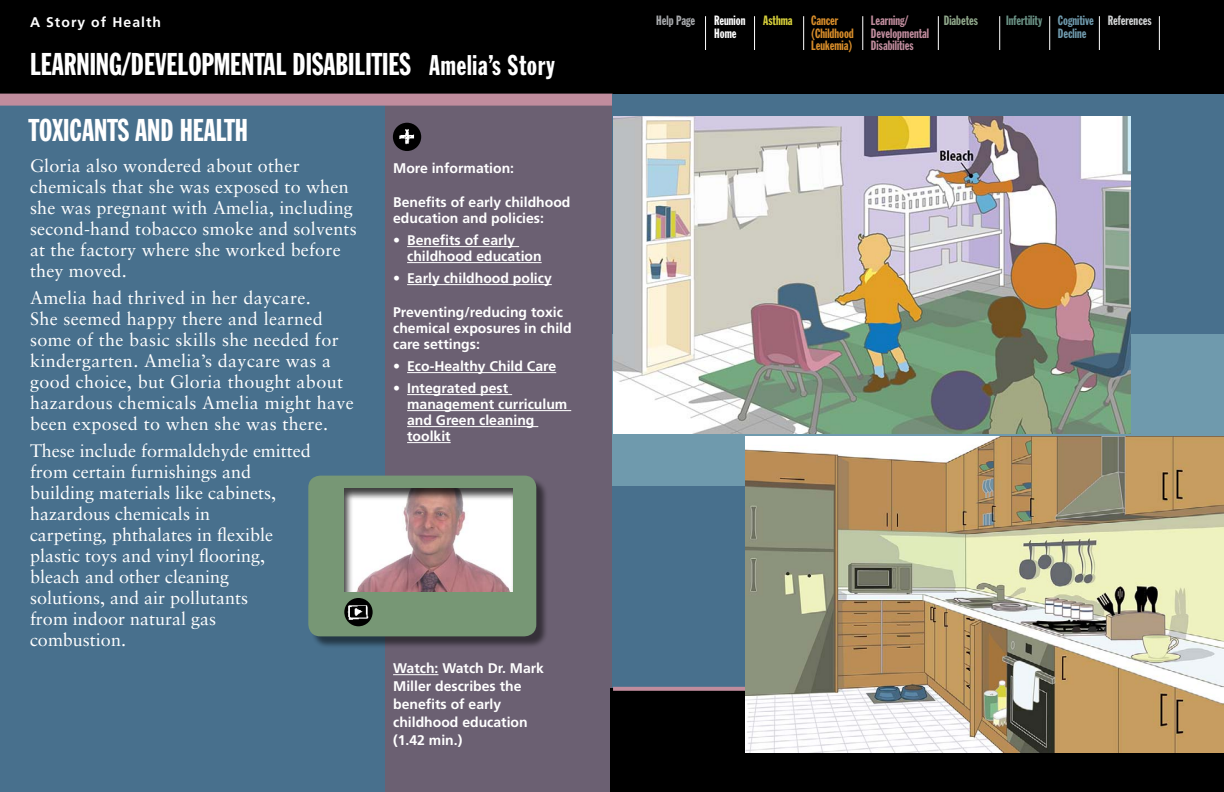
<style>
.page{position:relative;width:1224px;height:792px;background:#fff}
.page>*{position:absolute;margin:0;border:0;box-sizing:border-box;transform-origin:0 0}
.t1{font:31px "Franklin Gothic Extra Cond";color:#fff}
.t2{font:28px "Franklin Gothic Extra Cond";letter-spacing:.025em;color:#fff}
.t3{font:18px/21px "Sabon LT";letter-spacing:.01em;color:#fff}
.t4{font:700 14px/16px "Frutiger";color:#fff}
.t5{font:700 14px "Frutiger";letter-spacing:.075em;color:#fff}
.t6{font:13.3px/12.3px "Franklin Gothic Extra Cond";color:#c08c9d}
.t7{font:13.3px/12.3px "Franklin Gothic Extra Cond";color:#d88d2a}
.t8{font:13.3px/12.3px "Franklin Gothic Extra Cond";color:#6f9aad}
.t9{font:13.3px "Franklin Gothic Extra Cond";color:#fff}
.t10{font:13.3px "Franklin Gothic Extra Cond";color:#6b9386}
.t11{font:13.3px "Franklin Gothic Extra Cond";color:#d1d3d4}
.t12{font:13.3px "Franklin Gothic Extra Cond";color:#a7a9ac}
.t13{font:13.3px "Franklin Gothic Extra Cond";color:#8fa78a}
.t14{font:13.3px "Franklin Gothic Extra Cond";color:#d8d13b}
.s1{font-size:31px}
</style>
<div class="page">
<div style="left:612px;top:0;width:612px;height:100px;background:#000"></div>
<hr style="left:863px;top:16px;width:1px;height:34px;background:#fff">
<hr style="left:938px;top:16px;width:1px;height:34px;background:#fff">
<hr style="left:999px;top:16px;width:1px;height:34px;background:#fff">
<hr style="left:1049px;top:16px;width:1px;height:34px;background:#fff">
<hr style="left:1099px;top:16px;width:1px;height:34px;background:#fff">
<hr style="left:1159px;top:16px;width:1px;height:34px;background:#fff">
<hr style="left:803px;top:16px;width:1px;height:34px;background:#fff">
<hr style="left:754px;top:16px;width:1px;height:34px;background:#fff">
<hr style="left:705px;top:16px;width:1px;height:34px;background:#fff">
<div style="left:384px;top:100px;width:228px;height:692px;background:#6b6072"></div>
<div style="left:0;top:100px;width:384px;height:692px;background:#48708d"></div>
<div style="left:0;top:0;width:612px;height:100px;background:#000"></div>
<div style="left:0;top:94px;width:612px;height:12px;background:#c08c9d"></div>
<hr style="left:393px;top:674px;width:45px;height:1px;background:#fff">
<div style="left:310px;top:477px;width:238px;height:172px;background:#000;opacity:.5"></div>
<div style="left:308px;top:476px;width:228px;height:160px;background:#779775;border-radius:12px"></div>
<div style="left:336px;top:487px;width:184px;height:104px;background:#000;opacity:.75"></div>
<div style="left:344px;top:598px;width:29px;height:28px;background:#000;border-radius:50%"></div>
<img style="left:348px;top:605px;width:21px;height:15px">
<div style="left:393px;top:123px;width:28px;height:28px;background:#000;border-radius:50%"></div>
<img style="left:399px;top:129px;width:16px;height:16px">
<hr style="left:407px;top:246px;width:112px;height:1px;background:#fff">
<hr style="left:407px;top:262px;width:135px;height:1px;background:#fff">
<hr style="left:407px;top:284px;width:145px;height:1px;background:#fff">
<hr style="left:407px;top:372px;width:149px;height:1px;background:#fff">
<hr style="left:407px;top:394px;width:105px;height:1px;background:#fff">
<hr style="left:407px;top:410px;width:164px;height:1px;background:#fff">
<hr style="left:407px;top:426px;width:131px;height:1px;background:#fff">
<hr style="left:407px;top:442px;width:44px;height:1px;background:#fff">
<div style="left:613px;top:94px;width:611px;height:261px;background:#48708d"></div>
<div style="left:613px;top:334px;width:611px;height:261px;background:#6f9aad"></div>
<div style="left:613px;top:486px;width:611px;height:261px;background:#48708d"></div>
<div style="left:611px;top:689px;width:613px;height:103px;background:#000"></div>
<img style="left:614px;top:117px;width:517px;height:316px">
<svg style="left:613px;top:687px;width:133px;height:4px"></svg>
<img style="left:746px;top:436px;width:478px;height:317px">
<p class="t5" style="left:30px;top:14px;width:133px">A Story of Health</p>
<h1 class="t1" style="left:30px;top:47px;width:304px">Learning/Developmental Disabili</h1>
<h2 class="t2" style="left:372px;top:50px;width:185px"><span class="s1">ties</span> Amelia’s Story</h2>
<h1 class="t1" style="left:29px;top:113px;width:221px">Toxicants and HealtH</h1>
<p class="t3" style="left:30px;top:155px;width:328px">Gloria also wondered about other chemicals that she was exposed to when she was pregnant with Amelia, including second-hand tobacco smoke and solvents at the factory where she worked before they moved.</p>
<p class="t3" style="left:30px;top:287px;width:325px">Amelia had thrived in her daycare.<br>She seemed happy there and learned some of the basic skills she needed for kindergarten. Amelia’s daycare was a good choice, but Gloria thought about hazardous chemicals Amelia might have been exposed to when she was there.</p>
<p class="t3" style="left:30px;top:440px;width:282px">These include formaldehyde emitted from certain furnishings and building materials like cabinets, hazardous chemicals in<br>carpeting, phthalates in flexible plastic toys and vinyl flooring, bleach and other cleaning<br>solutions, and air pollutants<br>from indoor natural gas combustion.</p>
<p class="t4" style="left:393px;top:160px;width:123px">More information:</p>
<p class="t4" style="left:393px;top:194px;width:179px">Benefits of early childhood education and policies:</p>
<p class="t4" style="left:407px;top:232px;width:136px;text-indent:-14px">• Benefits of early childhood education</p>
<p class="t4" style="left:393px;top:270px;width:160px">• Early childhood policy</p>
<p class="t4" style="left:393px;top:304px;width:180px">Preventing/reducing toxic chemical exposures in child care settings:</p>
<p class="t4" style="left:393px;top:358px;width:165px">• Eco-Healthy Child Care</p>
<p class="t4" style="left:407px;top:380px;width:162px;text-indent:-14px">• Integrated pest management curriculum and Green cleaning toolkit</p>
<p class="t4" style="left:393px;top:659px;width:152px;line-height:18px">Watch: Watch Dr. Mark<br>Miller describes the benefits of early childhood education (1.42 min.)</p>
<p class="t7" style="left:811px;top:15px;width:44px">Cancer (Childhood<br>Leukemia)</p>
<p class="t6" style="left:871px;top:15px;width:60px">Learning/<br>Developmental<br>Disabilities</p>
<p class="t8" style="left:1058px;top:15px;width:38px">Cognitive<br>Decline</p>
<p class="t12" style="left:656px;top:14px;width:40px">Help Page</p>
<p class="t13" style="left:944px;top:14px;width:36px">Diabetes</p>
<p class="t10" style="left:1006px;top:14px;width:38px">Infertility</p>
<p class="t11" style="left:1108px;top:14px;width:45px">References</p>
<p class="t9" style="left:714px;top:14px;width:33px">Reunion</p>
<p class="t14" style="left:763px;top:14px;width:31px">Asthma</p>
<p class="t9" style="left:714px;top:26px;width:24px">Home</p>
</div>
